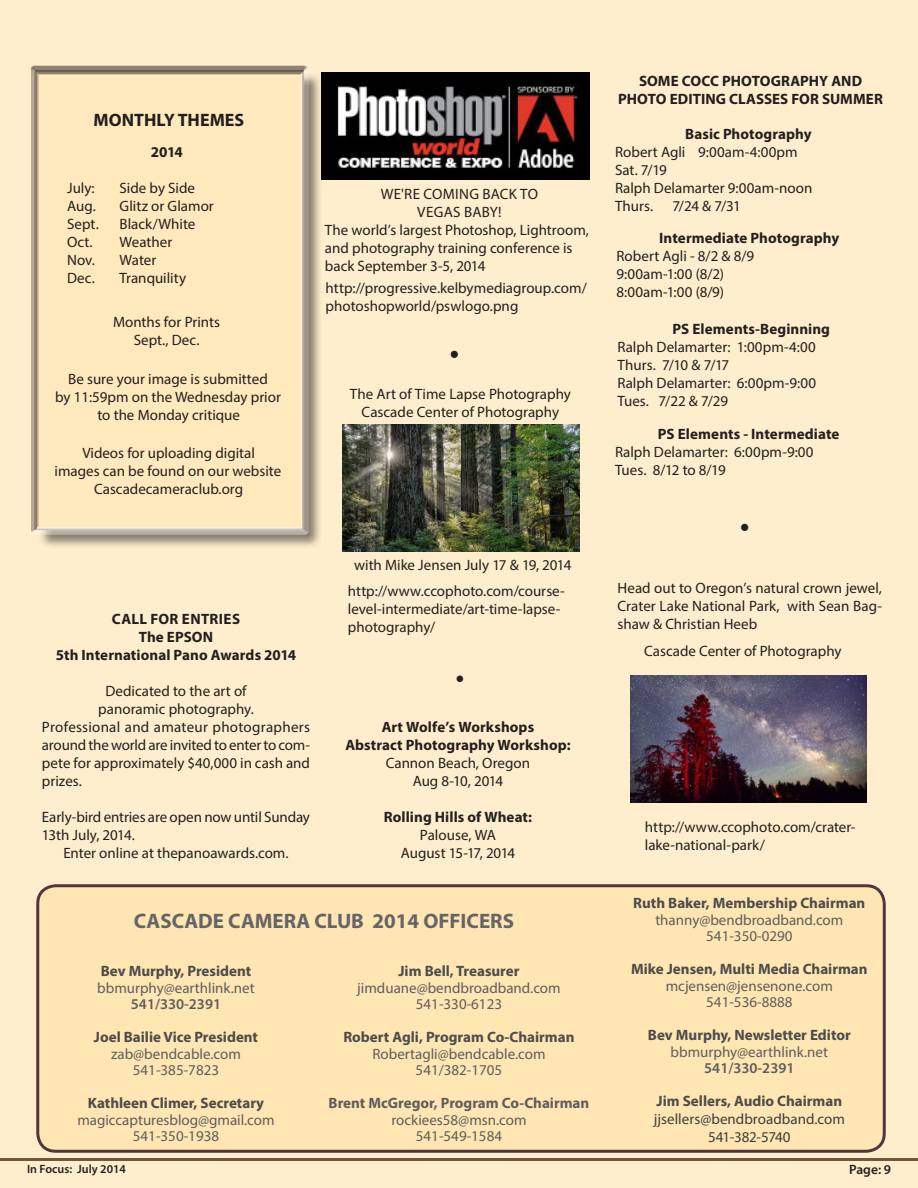
<style>
.page{position:relative;width:918px;height:1188px;background:#fff}
.page>*{position:absolute;margin:0;border:0;box-sizing:border-box;transform-origin:0 0}
.t1{font:700 21px "Myriad Pro";color:#656568}
.t2{font:700 18px "Myriad Pro";color:#231f20}
.t3{font:16.5px "Times New Roman";color:#231f20}
.t4{font:15px/18px "Myriad Pro";color:#231f20}
.t5{font:15px "Myriad Pro";color:#5e5e5e}
.t6{font:700 15px "Myriad Pro";letter-spacing:.005em;color:#231f20}
.t7{font:700 15px "Myriad Pro";color:#4c4c4c}
.t8{font:15px "Myriad Pro";color:#3e3e3f}
.t9{font:700 15px "Myriad Pro";color:#5e5e5e}
.t10{font:600 15px "Myriad Pro";color:#5e5e5e}
.t11{font:15px "Myriad Pro";letter-spacing:.02em;color:#231f20}
.t12{font:15px "Myriad Pro";letter-spacing:-.035em;color:#231f20}
.t13{font:700 15px "Myriad Pro";letter-spacing:.025em;color:#231f20}
.t14{font:15px "Myriad Pro";letter-spacing:-.03em;color:#231f20}
.t15{font:15px "Times New Roman";color:#231f20}
.t16{font:600 13.5px "Myriad Pro";color:#231f20}
.t17{font:600 12px "Myriad Pro";color:#231f20}
</style>
<div class="page">
<div style="left:1px;top:0;width:917px;height:1188px;background:#ffeecd"></div>
<hr style="left:0;top:1158px;width:918px;height:3px;background:#71583a">
<div style="left:38px;top:886px;width:846px;height:265px;background:#ffe6b3;border-radius:18px"></div>
<div style="left:36px;top:884px;width:850px;height:269px;border:3px solid #50363d;border-radius:18px"></div>
<img style="left:323px;top:73px;width:267px;height:106px">
<img style="left:630px;top:676px;width:237px;height:126px">
<img style="left:343px;top:425px;width:236px;height:126px">
<div style="left:37px;top:72px;width:286px;height:477px;background:#231f20;opacity:.55"></div>
<div style="left:31px;top:66px;width:277px;height:466px;background:#231f20;opacity:.75"></div>
<div style="left:44px;top:373px;width:251px;height:49px;background:#ffe9bd;border-radius:18px"></div>
<div style="left:45px;top:446px;width:249px;height:50px;background:#ffe9bd;border-radius:18px"></div>
<div style="left:47px;top:113px;width:245px;height:22px;background:#ffe9bd;border-radius:9px"></div>
<div style="left:41px;top:316px;width:251px;height:33px;background:#ffe9bd"></div>
<div style="left:67px;top:145px;width:200px;height:156px;background:#ffe9bd"></div>
<p class="t2" style="left:94px;top:109px;width:152px">MONTHLY THEMES</p>
<p class="t6" style="left:151px;top:142px;width:33px">2014</p>
<p class="t4" style="left:67px;top:178px;width:29px">July:</p>
<p class="t4" style="left:120px;top:178px;width:77px">Side by Side</p>
<p class="t4" style="left:67px;top:196px;width:30px">Aug.</p>
<p class="t4" style="left:120px;top:196px;width:96px">Glitz or Glamor</p>
<p class="t4" style="left:67px;top:214px;width:33px">Sept.</p>
<p class="t4" style="left:120px;top:214px;width:77px">Black/White</p>
<p class="t4" style="left:67px;top:232px;width:27px">Oct.</p>
<p class="t4" style="left:120px;top:232px;width:54px">Weather</p>
<p class="t4" style="left:67px;top:250px;width:29px">Nov.</p>
<p class="t4" style="left:120px;top:250px;width:38px">Water</p>
<p class="t4" style="left:67px;top:268px;width:29px">Dec.</p>
<p class="t4" style="left:120px;top:268px;width:68px">Tranquility</p>
<p class="t4" style="left:113px;top:313px;width:109px">Months for Prints</p>
<p class="t4" style="left:134px;top:331px;width:67px">Sept., Dec.</p>
<p class="t4" style="left:68px;top:370px;width:201px">Be sure your image is submitted</p>
<p class="t4" style="left:55px;top:388px;width:227px">by 11:59pm on the Wednesday prior</p>
<p class="t4" style="left:97px;top:406px;width:144px">to the Monday critique</p>
<p class="t4" style="left:82px;top:443px;width:174px">Videos for uploading digital</p>
<p class="t4" style="left:55px;top:461px;width:228px">images can be found on our website</p>
<p class="t4" style="left:94px;top:479px;width:150px">Cascadecameraclub.org</p>
<p class="t11" style="left:381px;top:185px;width:159px">WE'RE COMING BACK TO</p>
<p class="t4" style="left:417px;top:203px;width:86px">VEGAS BABY!</p>
<p class="t4" style="left:325px;top:221px;width:266px">The world’s largest Photoshop, Lightroom, and photography training conference is back September 3-5, 2014</p>
<p class="t4" style="left:326px;top:279px;width:263px">http://progressive.kelbymediagroup.com/ photoshopworld/pswlogo.png</p>
<p class="t3" style="left:449px;top:342px;width:11px">●</p>
<p class="t4" style="left:350px;top:385px;width:222px">The Art of Time Lapse Photography</p>
<p class="t4" style="left:362px;top:403px;width:199px">Cascade Center of Photography</p>
<p class="t13" style="left:112px;top:610px;width:130px">CALL FOR ENTRIES</p>
<p class="t6" style="left:139px;top:628px;width:76px">The EPSON</p>
<p class="t6" style="left:56px;top:646px;width:242px">5th International Pano Awards 2014</p>
<p class="t4" style="left:105px;top:682px;width:143px">Dedicated to the art of</p>
<p class="t4" style="left:98px;top:700px;width:157px">panoramic photography.</p>
<p class="t4" style="left:42px;top:718px;width:270px;text-align:justify">Professional and amateur photographers around the world are invited to enter to com&shy;pete for approximately $40,000 in cash and prizes.</p>
<p class="t4" style="left:42px;top:808px;width:270px">Early-bird entries are open now until Sunday<br>13th July, 2014.</p>
<p class="t4" style="left:63px;top:844px;width:227px">Enter online at thepanoawards.com.</p>
<p class="t4" style="left:354px;top:555px;width:219px">with Mike Jensen July 17 &amp; 19, 2014</p>
<p class="t4" style="left:348px;top:582px;width:218px">http://www.ccophoto.com/course&shy;level-intermediate/art-time-lapse&shy;photography/</p>
<p class="t15" style="left:456px;top:667px;width:11px">●</p>
<p class="t6" style="left:382px;top:717px;width:154px">Art Wolfe’s Workshops</p>
<p class="t6" style="left:345px;top:735px;width:227px">Abstract Photography Workshop:</p>
<p class="t4" style="left:386px;top:753px;width:146px">Cannon Beach, Oregon</p>
<p class="t14" style="left:413px;top:771px;width:92px">Aug 8-10, 2014</p>
<p class="t6" style="left:384px;top:807px;width:150px">Rolling Hills of Wheat:</p>
<p class="t4" style="left:420px;top:825px;width:78px">Palouse, WA</p>
<p class="t4" style="left:401px;top:843px;width:116px">August 15-17, 2014</p>
<p class="t1" style="left:134px;top:907px;width:382px">CASCADE CAMERA CLUB 2014 OFFICERS</p>
<p class="t7" style="left:101px;top:961px;width:152px">Bev Murphy, President</p>
<p class="t5" style="left:97px;top:978px;width:159px">bbmurphy@earthlink.net</p>
<p class="t10" style="left:131px;top:995px;width:92px">541/330-2391</p>
<p class="t7" style="left:94px;top:1027px;width:166px">Joel Bailie Vice President</p>
<p class="t5" style="left:111px;top:1044px;width:131px">zab@bendcable.com</p>
<p class="t5" style="left:133px;top:1061px;width:88px">541-385-7823</p>
<p class="t7" style="left:88px;top:1093px;width:178px">Kathleen Climer, Secretary</p>
<p class="t5" style="left:77px;top:1110px;width:199px">magiccapturesblog@gmail.com</p>
<p class="t5" style="left:133px;top:1127px;width:88px">541-350-1938</p>
<p class="t7" style="left:398px;top:961px;width:123px">Jim Bell, Treasurer</p>
<p class="t5" style="left:357px;top:978px;width:205px">jimduane@bendbroadband.com</p>
<p class="t5" style="left:416px;top:995px;width:88px">541-330-6123</p>
<p class="t7" style="left:343px;top:1027px;width:233px">Robert Agli, Program Co-Chairman</p>
<p class="t5" style="left:372px;top:1044px;width:175px">Robertagli@bendcable.com</p>
<p class="t5" style="left:416px;top:1061px;width:88px">541/382-1705</p>
<p class="t9" style="left:329px;top:1093px;width:262px">Brent McGregor, Program Co-Chairman</p>
<p class="t5" style="left:391px;top:1110px;width:137px">rockiees58@msn.com</p>
<p class="t5" style="left:416px;top:1127px;width:88px">541-549-1584</p>
<p class="t6" style="left:639px;top:72px;width:225px">SOME COCC PHOTOGRAPHY AND</p>
<p class="t6" style="left:618px;top:90px;width:266px">PHOTO EDITING CLASSES FOR SUMMER</p>
<p class="t6" style="left:685px;top:124px;width:128px">Basic Photography</p>
<p class="t4" style="left:615px;top:143px;width:184px">Robert Agli 9:00am-4:00pm</p>
<p class="t4" style="left:615px;top:161px;width:53px">Sat. 7/19</p>
<p class="t4" style="left:615px;top:179px;width:199px">Ralph Delamarter 9:00am-noon</p>
<p class="t4" style="left:615px;top:197px;width:40px">Thurs.</p>
<p class="t4" style="left:672px;top:197px;width:70px">7/24 &amp; 7/31</p>
<p class="t6" style="left:659px;top:229px;width:182px">Intermediate Photography</p>
<p class="t4" style="left:617px;top:247px;width:139px">Robert Agli - 8/2 &amp; 8/9</p>
<p class="t4" style="left:617px;top:265px;width:109px">9:00am-1:00 (8/2)</p>
<p class="t4" style="left:617px;top:283px;width:109px">8:00am-1:00 (8/9)</p>
<p class="t6" style="left:673px;top:319px;width:159px">PS Elements-Beginning</p>
<p class="t4" style="left:618px;top:338px;width:200px">Ralph Delamarter: 1:00pm-4:00</p>
<p class="t4" style="left:618px;top:356px;width:113px">Thurs. 7/10 &amp; 7/17</p>
<p class="t4" style="left:618px;top:374px;width:200px">Ralph Delamarter: 6:00pm-9:00</p>
<p class="t4" style="left:618px;top:392px;width:112px">Tues. 7/22 &amp; 7/29</p>
<p class="t6" style="left:658px;top:424px;width:183px">PS Elements - Intermediate</p>
<p class="t4" style="left:615px;top:442px;width:200px">Ralph Delamarter: 6:00pm-9:00</p>
<p class="t12" style="left:615px;top:460px;width:112px">Tues. 8/12 to 8/19</p>
<p class="t3" style="left:740px;top:515px;width:11px">●</p>
<p class="t4" style="left:618px;top:579px;width:266px;text-align:justify">Head out to Oregon’s natural crown jewel, Crater Lake National Park, with Sean Bag&shy;shaw &amp; Christian Heeb</p>
<p class="t4" style="left:644px;top:642px;width:199px">Cascade Center of Photography</p>
<p class="t4" style="left:645px;top:818px;width:212px">http://www.ccophoto.com/crater&shy;lake-national-park/</p>
<p class="t7" style="left:633px;top:893px;width:234px">Ruth Baker, Membership Chairman</p>
<p class="t5" style="left:655px;top:910px;width:190px">thanny@bendbroadband.com</p>
<p class="t5" style="left:706px;top:927px;width:88px">541-350-0290</p>
<p class="t7" style="left:631px;top:959px;width:238px">Mike Jensen, Multi Media Chairman</p>
<p class="t5" style="left:666px;top:976px;width:169px">mcjensen@jensenone.com</p>
<p class="t5" style="left:706px;top:993px;width:88px">541-536-8888</p>
<p class="t7" style="left:648px;top:1025px;width:204px">Bev Murphy, Newsletter Editor</p>
<p class="t5" style="left:671px;top:1042px;width:159px">bbmurphy@earthlink.net</p>
<p class="t10" style="left:704px;top:1059px;width:92px">541/330-2391</p>
<p class="t7" style="left:657px;top:1091px;width:187px">Jim Sellers, Audio Chairman</p>
<p class="t8" style="left:654px;top:1110px;width:193px">jjsellers@bendbroadband.com</p>
<p class="t8" style="left:708px;top:1128px;width:84px">541-382-5740</p>
<p class="t17" style="left:27px;top:1161px;width:100px">In Focus: July 2014</p>
<p class="t16" style="left:849px;top:1161px;width:44px">Page: 9</p>
</div>
